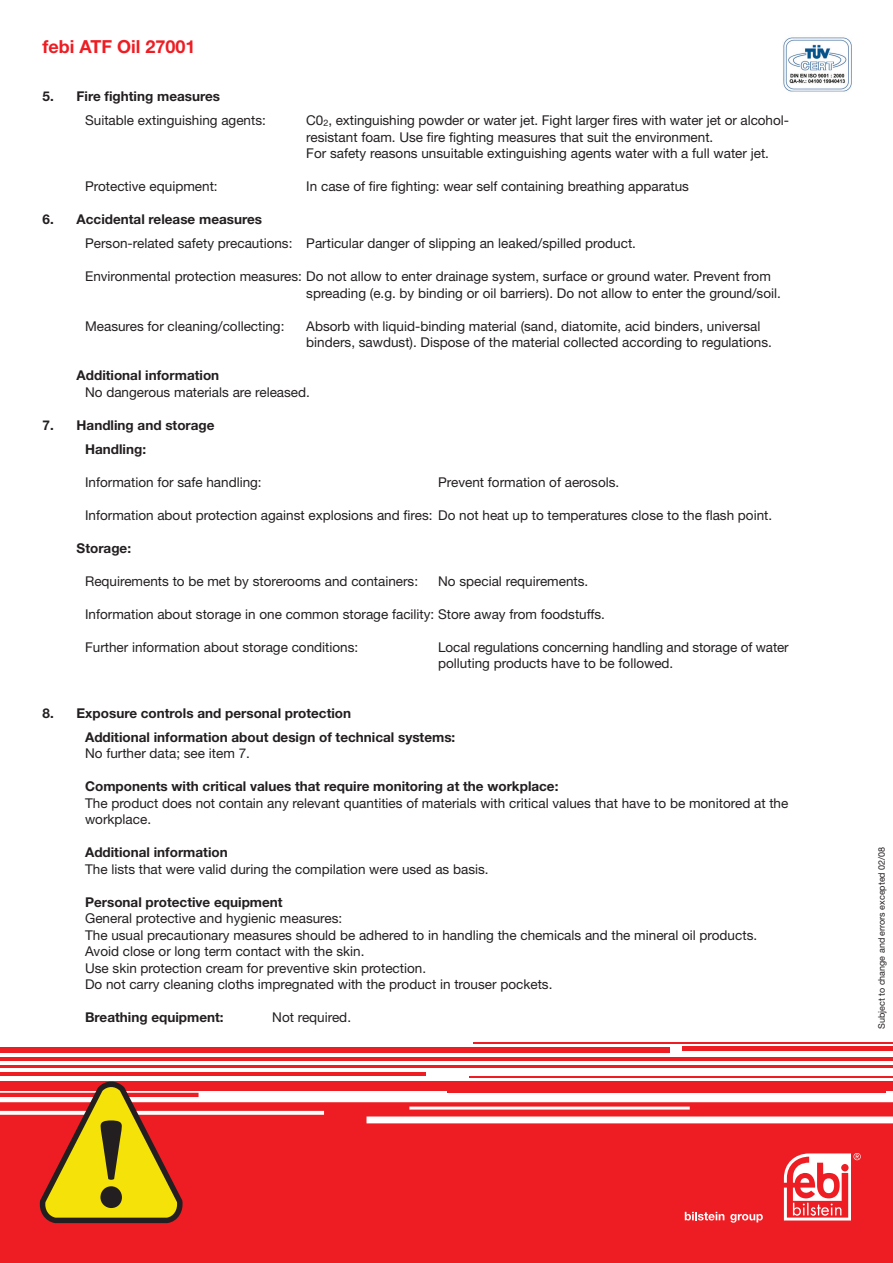
<style>
.page{position:relative;width:893px;height:1263px;background:#fff}
.page>*{position:absolute;margin:0;border:0;box-sizing:border-box;transform-origin:0 0}
.t1{font:700 18px "Helvetica Neue";color:#ee1d23}
.t2{font:13.5px/16.5px "Helvetica Neue";color:#231f20}
.t3{font:700 13.5px/24px "Helvetica Neue";color:#231f20}
.t4{font:9px "Helvetica Neue";color:#231f20}
</style>
<div class="page">
<div style="left:0;top:1102px;width:892px;height:161px;background:#ee1d23"></div>
<div style="left:0;top:1081px;width:892px;height:10px;background:#ee1d23"></div>
<hr style="left:0;top:1065px;width:892px;height:2px;background:#ee1d23">
<hr style="left:0;top:1058px;width:892px;height:3px;background:#ee1d23">
<div style="left:0;top:1047px;width:669px;height:6px;background:#ee1d23"></div>
<hr style="left:0;top:1072px;width:426px;height:3px;background:#ee1d23">
<hr style="left:473px;top:1042px;width:419px;height:2px;background:#ee1d23">
<hr style="left:470px;top:1076px;width:422px;height:2px;background:#ee1d23">
<hr style="left:446px;top:1089px;width:439px;height:4px;background:#ee1d23">
<hr style="left:682px;top:1046px;width:210px;height:4px;background:#ee1d23">
<hr style="left:0;top:1093px;width:198px;height:4px;background:#ee1d23">
<svg style="left:783px;top:1153px;width:77px;height:68px"></svg>
<svg style="left:684px;top:1212px;width:40px;height:8px"></svg>
<svg style="left:730px;top:1214px;width:32px;height:9px"></svg>
<img style="left:783px;top:37px;width:69px;height:55px">
<svg style="left:38px;top:1083px;width:147px;height:144px"></svg>
<h1 class="t1" style="left:43px;top:40px;width:154px">febi ATF Oil 27001</h1>
<p class="t3" style="left:43px;top:86px;width:179px">5. Fire fighting measures</p>
<p class="t2" style="left:85px;top:113px;width:182px">Suitable extinguishing agents:</p>
<p class="t2" style="left:306px;top:113px;width:484px">C0<sub>2</sub>, extinguishing powder or water jet. Fight larger fires with water jet or alcohol&shy;resistant foam. Use fire fighting measures that suit the environment.<br>For safety reasons unsuitable extinguishing agents water with a full water jet.</p>
<p class="t2" style="left:85px;top:179px;width:134px">Protective equipment:</p>
<p class="t2" style="left:306px;top:179px;width:384px">In case of fire fighting: wear self containing breathing apparatus</p>
<p class="t3" style="left:43px;top:209px;width:221px">6. Accidental release measures</p>
<p class="t2" style="left:85px;top:236px;width:552px">Person-related safety precautions: Particular danger of slipping an leaked/spilled product.</p>
<p class="t2" style="left:306px;top:269px;width:476px;text-indent:-221px">Environmental protection measures: Do not allow to enter drainage system, surface or ground water. Prevent from spreading (e.g. by binding or oil barriers). Do not allow to enter the ground/soil.</p>
<p class="t2" style="left:85px;top:319px;width:201px">Measures for cleaning/collecting:</p>
<p class="t2" style="left:306px;top:319px;width:467px">Absorb with liquid-binding material (sand, diatomite, acid binders, universal binders, sawdust). Dispose of the material collected according to regulations.</p>
<p class="t3" style="left:77px;top:365px;width:144px">Additional information</p>
<p class="t2" style="left:85px;top:385px;width:226px">No dangerous materials are released.</p>
<p class="t3" style="left:85px;top:414px;width:131px;text-indent:-43px">7. Handling and storage<br>Handling:</p>
<p class="t2" style="left:85px;top:475px;width:178px">Information for safe handling:</p>
<p class="t2" style="left:438px;top:475px;width:183px">Prevent formation of aerosols.</p>
<p class="t2" style="left:85px;top:508px;width:688px">Information about protection against explosions and fires: Do not heat up to temperatures close to the flash point.</p>
<p class="t3" style="left:77px;top:537px;width:56px">Storage:</p>
<p class="t2" style="left:85px;top:574px;width:334px">Requirements to be met by storerooms and containers:</p>
<p class="t2" style="left:438px;top:574px;width:152px">No special requirements.</p>
<p class="t2" style="left:85px;top:607px;width:521px">Information about storage in one common storage facility: Store away from foodstuffs.</p>
<p class="t2" style="left:85px;top:640px;width:275px">Further information about storage conditions:</p>
<p class="t2" style="left:438px;top:640px;width:352px">Local regulations concerning handling and storage of water polluting products have to be followed.</p>
<p class="t3" style="left:85px;top:702px;width:372px;text-indent:-43px">8. Exposure controls and personal protection<br>Additional information about design of technical systems:</p>
<p class="t2" style="left:85px;top:746px;width:166px">No further data; see item 7.</p>
<p class="t3" style="left:85px;top:776px;width:475px">Components with critical values that require monitoring at the workplace:</p>
<p class="t2" style="left:85px;top:796px;width:704px">The product does not contain any relevant quantities of materials with critical values that have to be monitored at the workplace.</p>
<p class="t3" style="left:85px;top:842px;width:144px">Additional information</p>
<p class="t2" style="left:85px;top:862px;width:405px">The lists that were valid during the compilation were used as basis.</p>
<p class="t3" style="left:85px;top:891px;width:199px">Personal protective equipment</p>
<p class="t2" style="left:85px;top:911px;width:673px">General protective and hygienic measures:<br>The usual precautionary measures should be adhered to in handling the chemicals and the mineral oil products.<br>Avoid close or long term contact with the skin.<br>Use skin protection cream for preventive skin protection.<br>Do not carry cleaning cloths impregnated with the product in trouser pockets.</p>
<p class="t3" style="left:85px;top:1007px;width:140px">Breathing equipment:</p>
<p class="t2" style="left:272px;top:1010px;width:80px">Not required.</p>
<p class="t4" style="left:878px;top:1029px;width:184px;rotate:-90deg">Subject to change and errors excepted 02/08</p>
</div>
